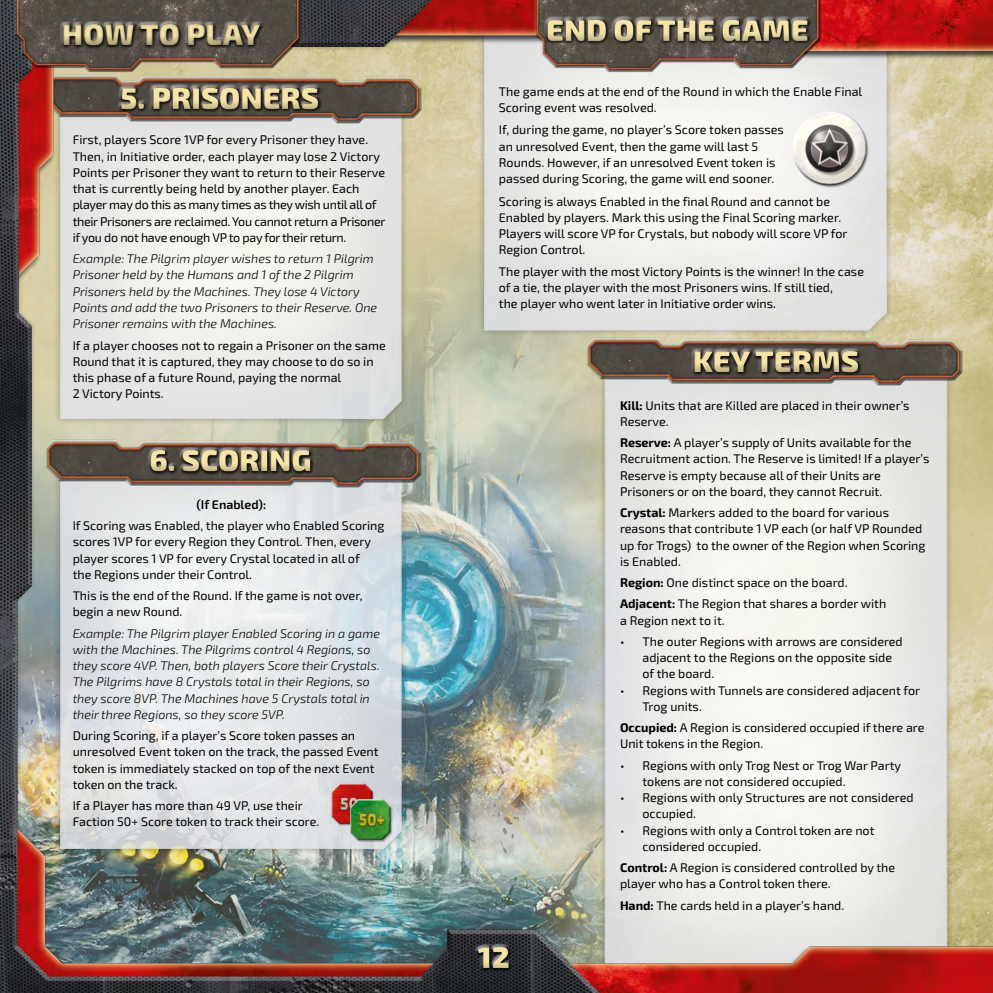
<style>
.page{position:relative;width:993px;height:993px;background:#fff}
.page>*{position:absolute;margin:0;border:0;box-sizing:border-box;transform-origin:0 0}
.t1{font:900 30px "Exo 2";color:#f5e3a8}
.t2{font:12.5px/16.2px "Exo 2";color:#000}
.t3{font:italic 300 12.5px/16.2px "Exo 2";color:#000}
.t4{font:600 12.5px "Exo 2";color:#000}
.s1{font-weight:700}
</style>
<div class="page">
<img style="left:0;top:0;width:992px;height:992px">
<img style="left:16px;top:217px;width:582px;height:766px">
<div style="left:54px;top:92px;width:354px;height:333px;background:#000;opacity:.26"></div>
<div style="left:60px;top:97px;width:342px;height:322px;background:linear-gradient(to right,#ecebe9,#e8e8e6)"></div>
<div style="left:54px;top:454px;width:354px;height:401px;background:#000;opacity:.26"></div>
<svg style="left:60px;top:504px;width:342px;height:344px;background:#e2e5e7"></svg>
<div style="left:598px;top:364px;width:355px;height:624px;background:#000;opacity:.26"></div>
<svg style="left:604px;top:403px;width:344px;height:580px;fill:#edece9"></svg>
<img style="left:364px;top:67px;width:64px;height:62px">
<img style="left:38px;top:431px;width:390px;height:62px">
<img style="left:579px;top:329px;width:390px;height:62px">
<div style="left:477px;top:0;width:416px;height:337px;background:#000;opacity:.26"></div>
<svg style="left:483px;top:0;width:404px;height:331px"></svg>
<img style="left:0;top:0;width:364px;height:106px">
<img style="left:487px;top:0;width:397px;height:106px">
<img style="left:781px;top:101px;width:96px;height:95px">
<div style="left:791px;top:110px;width:75px;height:54px;background:#fff;opacity:.75"></div>
<div style="left:791px;top:123px;width:76px;height:64px;background:#000;opacity:.75"></div>
<img style="left:325px;top:777px;width:53px;height:52px">
<div style="left:329px;top:781px;width:44px;height:35px;background:#fff;opacity:.75"></div>
<div style="left:329px;top:789px;width:44px;height:36px;background:#000;opacity:.75"></div>
<img style="left:344px;top:793px;width:52px;height:52px">
<div style="left:348px;top:797px;width:44px;height:35px;background:#fff;opacity:.75"></div>
<div style="left:348px;top:805px;width:44px;height:36px;background:#000;opacity:.75"></div>
<div style="left:457px;top:927px;width:103px;height:65px;background:#000;opacity:.4"></div>
<div style="left:596px;top:333px;width:360px;height:70px;background:#000;opacity:.4"></div>
<div style="left:37px;top:71px;width:366px;height:71px;background:#000;opacity:.4"></div>
<div style="left:37px;top:433px;width:387px;height:71px;background:#000;opacity:.4"></div>
<div style="left:494px;top:2px;width:365px;height:72px;background:#000;opacity:.4"></div>
<div style="left:11px;top:6px;width:299px;height:65px;background:#000;opacity:.4"></div>
<h1 class="t1" style="left:62px;top:16px;width:200px">HOW TO PLAY</h1>
<h1 class="t1" style="left:546px;top:11px;width:264px">END OF THE GAME</h1>
<h1 class="t1" style="left:120px;top:80px;width:200px">5. PRISONERS</h1>
<p class="t2" style="left:73px;top:132px;width:314px">First, players Score 1VP for every Prisoner they have.<br>Then, in Initiative order, each player may lose 2 Victory Points per Prisoner they want to return to their Reserve that is currently being held by another player. Each player may do this as many times as they wish until all of their Prisoners are reclaimed. You cannot return a Prisoner if you do not have enough VP to pay for their return.</p>
<p class="t3" style="left:73px;top:251px;width:306px">Example: The Pilgrim player wishes to return 1 Pilgrim Prisoner held by the Humans and 1 of the 2 Pilgrim Prisoners held by the Machines. They lose 4 Victory Points and add the two Prisoners to their Reserve. One Prisoner remains with the Machines.</p>
<p class="t2" style="left:73px;top:337px;width:314px">If a player chooses not to regain a Prisoner on the same Round that it is captured, they may choose to do so in this phase of a future Round, paying the normal<br>2 Victory Points.</p>
<h1 class="t1" style="left:149px;top:442px;width:163px">6. SCORING</h1>
<p class="t4" style="left:196px;top:497px;width:71px">(If Enabled):</p>
<p class="t2" style="left:73px;top:517px;width:313px">If Scoring was Enabled, the player who Enabled Scoring scores 1VP for every Region they Control. Then, every player scores 1 VP for every Crystal located in all of<br>the Regions under their Control.</p>
<p class="t2" style="left:73px;top:587px;width:291px">This is the end of the Round. If the game is not over, begin a new Round.</p>
<p class="t3" style="left:73px;top:625px;width:309px">Example: The Pilgrim player Enabled Scoring in a game with the Machines. The Pilgrims control 4 Regions, so they score 4VP. Then, both players Score their Crystals.<br>The Pilgrims have 8 Crystals total in their Regions, so they score 8VP. The Machines have 5 Crystals total in their three Regions, so they score 5VP.</p>
<p class="t2" style="left:73px;top:727px;width:307px">During Scoring, if a player’s Score token passes an unresolved Event token on the track, the passed Event token is immediately stacked on top of the next Event token on the track.</p>
<p class="t2" style="left:73px;top:797px;width:248px">If a Player has more than 49 VP, use their<br>Faction 50+ Score token to track their score.</p>
<p class="t2" style="left:498px;top:84px;width:365px">The game ends at the end of the Round in which the Enable Final<br>Scoring event was resolved.</p>
<p class="t2" style="left:498px;top:122px;width:286px">If, during the game, no player’s Score token passes an unresolved Event, then the game will last 5<br>Rounds. However, if an unresolved Event token is passed during Scoring, the game will end sooner.</p>
<p class="t2" style="left:498px;top:193px;width:350px">Scoring is always Enabled in the final Round and cannot be Enabled by players. Mark this using the Final Scoring marker.<br>Players will score VP for Crystals, but nobody will score VP for Region Control.</p>
<p class="t2" style="left:498px;top:263px;width:366px">The player with the most Victory Points is the winner! In the case of a tie, the player with the most Prisoners wins. If still tied,<br>the player who went later in Initiative order wins.</p>
<h1 class="t1" style="left:692px;top:343px;width:167px">KEY TERMS</h1>
<h1 class="t1" style="left:477px;top:938px;width:33px">12</h1>
<p class="t2" style="left:619px;top:397px;width:291px"><span class="s1">Kill:</span> Units that are Killed are placed in their owner’s<br>Reserve.</p>
<p class="t2" style="left:619px;top:434px;width:311px"><span class="s1">Reserve:</span> A player’s supply of Units available for the Recruitment action. The Reserve is limited! If a player’s Reserve is empty because all of their Units are Prisoners or on the board, they cannot Recruit.</p>
<p class="t2" style="left:619px;top:504px;width:307px"><span class="s1">Crystal:</span> Markers added to the board for various reasons that contribute 1 VP each (or half VP Rounded up for Trogs) to the owner of the Region when Scoring is Enabled.</p>
<p class="t2" style="left:619px;top:572px;width:268px;line-height:21.2px"><span class="s1">Region:</span> One distinct space on the board.<br><span class="s1">Adjacent:</span> The Region that shares a border with</p>
<p class="t2" style="left:619px;top:612px;width:106px">a Region next to it.</p>
<p class="t2" style="left:642px;top:633px;width:262px;text-indent:-22px">• The outer Regions with arrows are considered adjacent to the Regions on the opposite side of the board.</p>
<p class="t2" style="left:642px;top:682px;width:279px;text-indent:-23px">• Regions with Tunnels are considered adjacent for<br>Trog units.</p>
<p class="t2" style="left:619px;top:719px;width:306px"><span class="s1">Occupied:</span> A Region is considered occupied if there are<br>Unit tokens in the Region.</p>
<p class="t2" style="left:642px;top:757px;width:260px;text-indent:-22px">• Regions with only Trog Nest or Trog War Party tokens are not considered occupied.</p>
<p class="t2" style="left:642px;top:789px;width:272px;text-indent:-22px">• Regions with only Structures are not considered occupied.</p>
<p class="t2" style="left:642px;top:822px;width:233px;text-indent:-22px">• Regions with only a Control token are not considered occupied.</p>
<p class="t2" style="left:619px;top:859px;width:276px"><span class="s1">Control:</span> A Region is considered controlled by the player who has a Control token there.</p>
<p class="t2" style="left:619px;top:897px;width:226px"><span class="s1">Hand:</span> The cards held in a player’s hand.</p>
</div>
